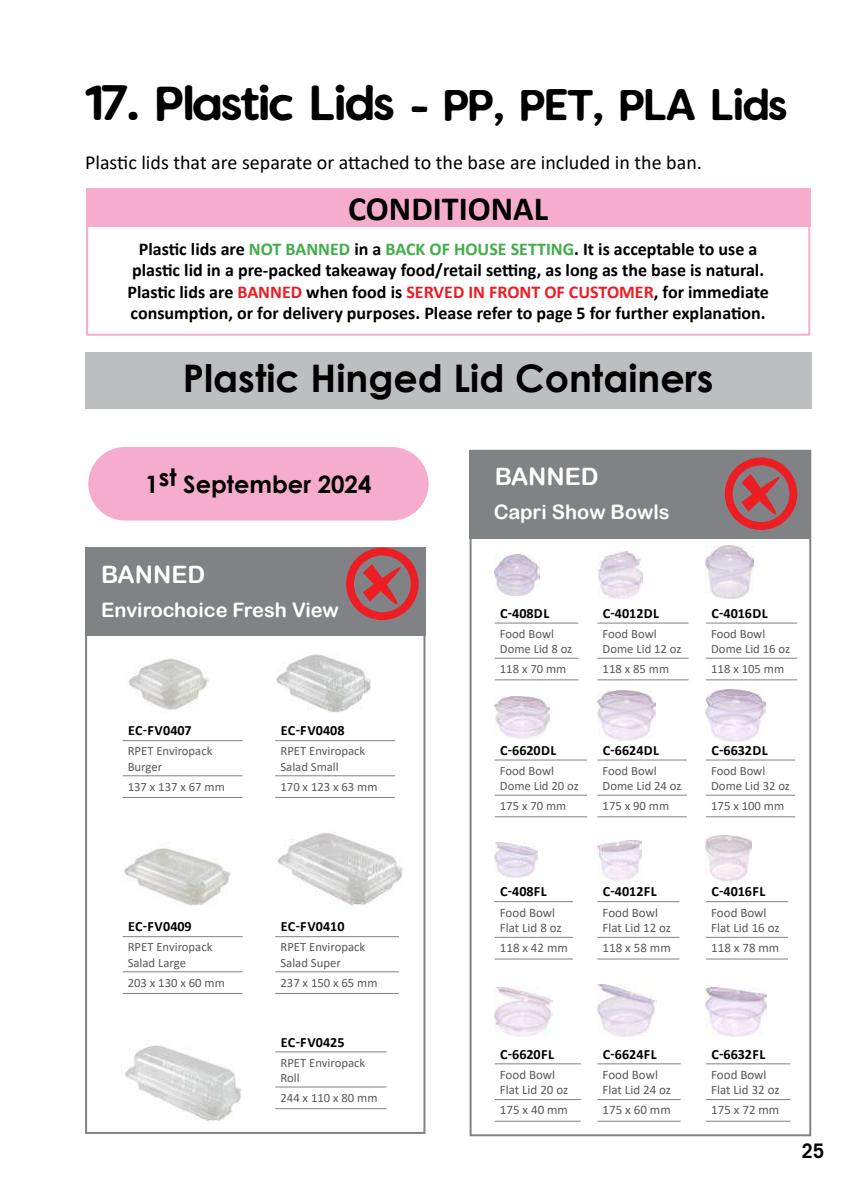
<style>
.page{position:relative;width:868px;height:1191px;background:#fff}
.page>*{position:absolute;margin:0;border:0;box-sizing:border-box;transform-origin:0 0}
.t1{font:700 38px "Century Gothic";color:#000}
.t2{font:36px "Vanilla Extract";color:#000}
.t3{font:700 34px "Calibri";color:#000}
.t4{font:700 24px "Century Gothic";color:#000}
.t5{font:24px "Arial Rounded MT Bold";color:#fff}
.t6{font:20px "Calibri";color:#000}
.t7{font:20px "Arial Rounded MT Bold";color:#fff}
.t8{font:600 condensed 20px "Avant Garde";color:#000}
.t9{font:700 18px/21.6px "Calibri";color:#000;text-align:center}
.t10{font:700 14px "Calibri";color:#000}
.t11{font:13px/15.6px "Calibri";color:#58595b}
.t12{font:12.6px/15.2px "Calibri";color:#58595b}
.s1{font-size:40px}
.s2{color:#41ad49}
.s3{color:#ed1d24}
</style>
<div class="page">
<div style="left:88px;top:447px;width:340px;height:73px;background:#f6adcd;border-radius:37px"></div>
<div style="left:85px;top:352px;width:726px;height:56px;background:#bcbec0"></div>
<div style="left:469px;top:450px;width:342px;height:88px;background:#808285"></div>
<div style="left:85px;top:547px;width:340px;height:89px;background:#808285"></div>
<div style="left:469px;top:450px;width:342px;height:686px;border:2px solid #808285"></div>
<div style="left:85px;top:547px;width:340px;height:587px;border:2px solid #808285"></div>
<svg style="left:724px;top:457px;width:73px;height:73px"></svg>
<svg style="left:346px;top:547px;width:72px;height:73px"></svg>
<div style="left:86px;top:225px;width:724px;height:111px;border:2px solid #f6adcd"></div>
<div style="left:86px;top:188px;width:724px;height:39px;background:#f6adcd"></div>
<hr style="left:275px;top:936px;width:124px;height:1px;background:#808285">
<hr style="left:275px;top:971px;width:124px;height:1px;background:#808285">
<hr style="left:275px;top:993px;width:124px;height:1px;background:#808285">
<hr style="left:275px;top:1051px;width:111px;height:1px;background:#808285">
<hr style="left:275px;top:1086px;width:111px;height:1px;background:#808285">
<hr style="left:275px;top:1108px;width:111px;height:1px;background:#808285">
<hr style="left:122px;top:740px;width:120px;height:1px;background:#808285">
<hr style="left:122px;top:775px;width:120px;height:1px;background:#808285">
<hr style="left:122px;top:797px;width:120px;height:1px;background:#808285">
<hr style="left:275px;top:740px;width:120px;height:1px;background:#808285">
<hr style="left:275px;top:775px;width:120px;height:1px;background:#808285">
<hr style="left:275px;top:797px;width:120px;height:1px;background:#808285">
<hr style="left:122px;top:936px;width:120px;height:1px;background:#808285">
<hr style="left:122px;top:971px;width:120px;height:1px;background:#808285">
<hr style="left:122px;top:993px;width:120px;height:1px;background:#808285">
<img style="left:128px;top:658px;width:81px;height:52px">
<img style="left:276px;top:654px;width:95px;height:58px">
<img style="left:123px;top:848px;width:108px;height:58px">
<img style="left:275px;top:832px;width:128px;height:74px">
<img style="left:125px;top:1045px;width:117px;height:76px">
<img style="left:494px;top:554px;width:45px;height:42px">
<img style="left:494px;top:842px;width:43px;height:36px">
<img style="left:597px;top:551px;width:45px;height:47px">
<img style="left:706px;top:545px;width:47px;height:53px">
<img style="left:494px;top:696px;width:55px;height:42px">
<img style="left:597px;top:690px;width:58px;height:50px">
<img style="left:706px;top:689px;width:59px;height:52px">
<img style="left:597px;top:841px;width:44px;height:39px">
<img style="left:706px;top:835px;width:45px;height:45px">
<img style="left:494px;top:988px;width:58px;height:48px">
<img style="left:597px;top:985px;width:59px;height:51px">
<img style="left:706px;top:988px;width:60px;height:48px">
<hr style="left:494px;top:622px;width:84px;height:1px;background:#808285">
<hr style="left:494px;top:658px;width:84px;height:1px;background:#808285">
<hr style="left:494px;top:679px;width:84px;height:1px;background:#808285">
<hr style="left:494px;top:901px;width:79px;height:1px;background:#808285">
<hr style="left:494px;top:937px;width:79px;height:1px;background:#808285">
<hr style="left:494px;top:958px;width:79px;height:1px;background:#808285">
<hr style="left:494px;top:759px;width:93px;height:1px;background:#808285">
<hr style="left:494px;top:795px;width:93px;height:1px;background:#808285">
<hr style="left:494px;top:816px;width:93px;height:1px;background:#808285">
<hr style="left:494px;top:1063px;width:87px;height:1px;background:#808285">
<hr style="left:494px;top:1099px;width:87px;height:1px;background:#808285">
<hr style="left:494px;top:1120px;width:87px;height:1px;background:#808285">
<hr style="left:597px;top:622px;width:91px;height:1px;background:#808285">
<hr style="left:597px;top:658px;width:91px;height:1px;background:#808285">
<hr style="left:597px;top:679px;width:91px;height:1px;background:#808285">
<hr style="left:597px;top:901px;width:82px;height:1px;background:#808285">
<hr style="left:597px;top:937px;width:82px;height:1px;background:#808285">
<hr style="left:597px;top:958px;width:82px;height:1px;background:#808285">
<hr style="left:597px;top:759px;width:89px;height:1px;background:#808285">
<hr style="left:597px;top:795px;width:89px;height:1px;background:#808285">
<hr style="left:597px;top:816px;width:89px;height:1px;background:#808285">
<hr style="left:597px;top:1063px;width:83px;height:1px;background:#808285">
<hr style="left:597px;top:1099px;width:83px;height:1px;background:#808285">
<hr style="left:597px;top:1120px;width:83px;height:1px;background:#808285">
<hr style="left:706px;top:622px;width:91px;height:1px;background:#808285">
<hr style="left:706px;top:658px;width:91px;height:1px;background:#808285">
<hr style="left:706px;top:679px;width:91px;height:1px;background:#808285">
<hr style="left:706px;top:901px;width:81px;height:1px;background:#808285">
<hr style="left:706px;top:937px;width:81px;height:1px;background:#808285">
<hr style="left:706px;top:958px;width:81px;height:1px;background:#808285">
<hr style="left:706px;top:759px;width:89px;height:1px;background:#808285">
<hr style="left:706px;top:795px;width:89px;height:1px;background:#808285">
<hr style="left:706px;top:816px;width:89px;height:1px;background:#808285">
<hr style="left:706px;top:1063px;width:84px;height:1px;background:#808285">
<hr style="left:706px;top:1099px;width:84px;height:1px;background:#808285">
<hr style="left:706px;top:1120px;width:84px;height:1px;background:#808285">
<h2 class="t2" style="left:85px;top:79px;width:703px"><span class="s1">17. Plastic Lids</span> - PP, PET, PLA Lids</h2>
<h3 class="t6" style="left:85px;top:149px;width:618px">Plastic lids that are separate or attached to the base are included in the ban.</h3>
<h3 class="t3" style="left:348px;top:185px;width:201px">CONDITIONAL</h3>
<p class="t9" style="left:127px;top:237px;width:643px">Plastic lids are <span class="s2">NOT BANNED</span> in a <span class="s2">BACK OF HOUSE SETTING</span>. It is acceptable to use a plastic lid in a pre-packed takeaway food/retail setting, as long as the base is natural.<br>Plastic lids are <span class="s3">BANNED</span> when food is <span class="s3">SERVED IN FRONT OF CUSTOMER</span>, for immediate consumption, or for delivery purposes. Please refer to page 5 for further explanation.</p>
<h1 class="t1" style="left:183px;top:349px;width:532px">Plastic Hinged Lid Containers</h1>
<h3 class="t4" style="left:145px;top:466px;width:228px">1st September 2024</h3>
<h3 class="t5" style="left:101px;top:560px;width:105px">BANNED</h3>
<h3 class="t7" style="left:101px;top:597px;width:239px">Envirochoice Fresh View</h3>
<p class="t10" style="left:128px;top:721px;width:65px">EC-FV0407</p>
<p class="t12" style="left:128px;top:743px;width:86px">RPET Enviropack<br>Burger</p>
<p class="t12" style="left:128px;top:778px;width:99px">137 x 137 x 67 mm</p>
<p class="t10" style="left:281px;top:721px;width:65px">EC-FV0408</p>
<p class="t12" style="left:280px;top:743px;width:86px">RPET Enviropack<br>Salad Small</p>
<p class="t12" style="left:280px;top:778px;width:99px">170 x 123 x 63 mm</p>
<h3 class="t5" style="left:494px;top:462px;width:105px">BANNED</h3>
<h3 class="t7" style="left:493px;top:500px;width:177px">Capri Show Bowls</h3>
<p class="t10" style="left:500px;top:603px;width:51px">C-408DL</p>
<p class="t12" style="left:500px;top:625px;width:74px">Food Bowl<br>Dome Lid 8 oz</p>
<p class="t12" style="left:500px;top:661px;width:68px">118 x 70 mm</p>
<p class="t10" style="left:602px;top:603px;width:58px">C-4012DL</p>
<p class="t12" style="left:602px;top:625px;width:80px">Food Bowl<br>Dome Lid 12 oz</p>
<p class="t12" style="left:602px;top:661px;width:68px">118 x 85 mm</p>
<p class="t10" style="left:500px;top:740px;width:58px">C-6620DL</p>
<p class="t12" style="left:500px;top:762px;width:80px">Food Bowl<br>Dome Lid 20 oz</p>
<p class="t12" style="left:500px;top:797px;width:68px">175 x 70 mm</p>
<p class="t10" style="left:602px;top:740px;width:58px">C-6624DL</p>
<p class="t12" style="left:602px;top:762px;width:80px">Food Bowl<br>Dome Lid 24 oz</p>
<p class="t12" style="left:602px;top:797px;width:68px">175 x 90 mm</p>
<p class="t10" style="left:711px;top:603px;width:58px">C-4016DL</p>
<p class="t12" style="left:711px;top:625px;width:80px">Food Bowl<br>Dome Lid 16 oz</p>
<p class="t12" style="left:711px;top:661px;width:74px">118 x 105 mm</p>
<p class="t10" style="left:711px;top:740px;width:58px">C-6632DL</p>
<p class="t12" style="left:711px;top:762px;width:80px">Food Bowl<br>Dome Lid 32 oz</p>
<p class="t12" style="left:711px;top:797px;width:74px">175 x 100 mm</p>
<p class="t10" style="left:128px;top:917px;width:65px">EC-FV0409</p>
<p class="t12" style="left:128px;top:939px;width:86px">RPET Enviropack<br>Salad Large</p>
<p class="t12" style="left:128px;top:974px;width:99px">203 x 130 x 60 mm</p>
<p class="t10" style="left:281px;top:917px;width:65px">EC-FV0410</p>
<p class="t12" style="left:280px;top:939px;width:86px">RPET Enviropack<br>Salad Super</p>
<p class="t12" style="left:280px;top:974px;width:99px">237 x 150 x 65 mm</p>
<p class="t10" style="left:281px;top:1032px;width:65px">EC-FV0425</p>
<p class="t12" style="left:280px;top:1054px;width:86px">RPET Enviropack<br>Roll</p>
<p class="t12" style="left:280px;top:1089px;width:99px">244 x 110 x 80 mm</p>
<p class="t10" style="left:500px;top:882px;width:48px">C-408FL</p>
<p class="t11" style="left:500px;top:904px;width:63px">Food Bowl<br>Flat Lid 8 oz</p>
<p class="t11" style="left:500px;top:940px;width:69px">118 x 42 mm</p>
<p class="t10" style="left:602px;top:882px;width:55px">C-4012FL</p>
<p class="t11" style="left:602px;top:904px;width:70px">Food Bowl<br>Flat Lid 12 oz</p>
<p class="t11" style="left:602px;top:940px;width:70px">118 x 58 mm</p>
<p class="t10" style="left:500px;top:1044px;width:55px">C-6620FL</p>
<p class="t11" style="left:500px;top:1066px;width:70px">Food Bowl<br>Flat Lid 20 oz</p>
<p class="t11" style="left:500px;top:1102px;width:70px">175 x 40 mm</p>
<p class="t10" style="left:602px;top:1044px;width:55px">C-6624FL</p>
<p class="t11" style="left:602px;top:1066px;width:70px">Food Bowl<br>Flat Lid 24 oz</p>
<p class="t11" style="left:602px;top:1102px;width:70px">175 x 60 mm</p>
<p class="t10" style="left:711px;top:882px;width:55px">C-4016FL</p>
<p class="t11" style="left:711px;top:904px;width:70px">Food Bowl<br>Flat Lid 16 oz</p>
<p class="t11" style="left:711px;top:940px;width:70px">118 x 78 mm</p>
<p class="t10" style="left:711px;top:1044px;width:55px">C-6632FL</p>
<p class="t11" style="left:711px;top:1066px;width:70px">Food Bowl<br>Flat Lid 32 oz</p>
<p class="t11" style="left:711px;top:1102px;width:70px">175 x 72 mm</p>
<h3 class="t8" style="left:801px;top:1138px;width:24px">25</h3>
</div>
